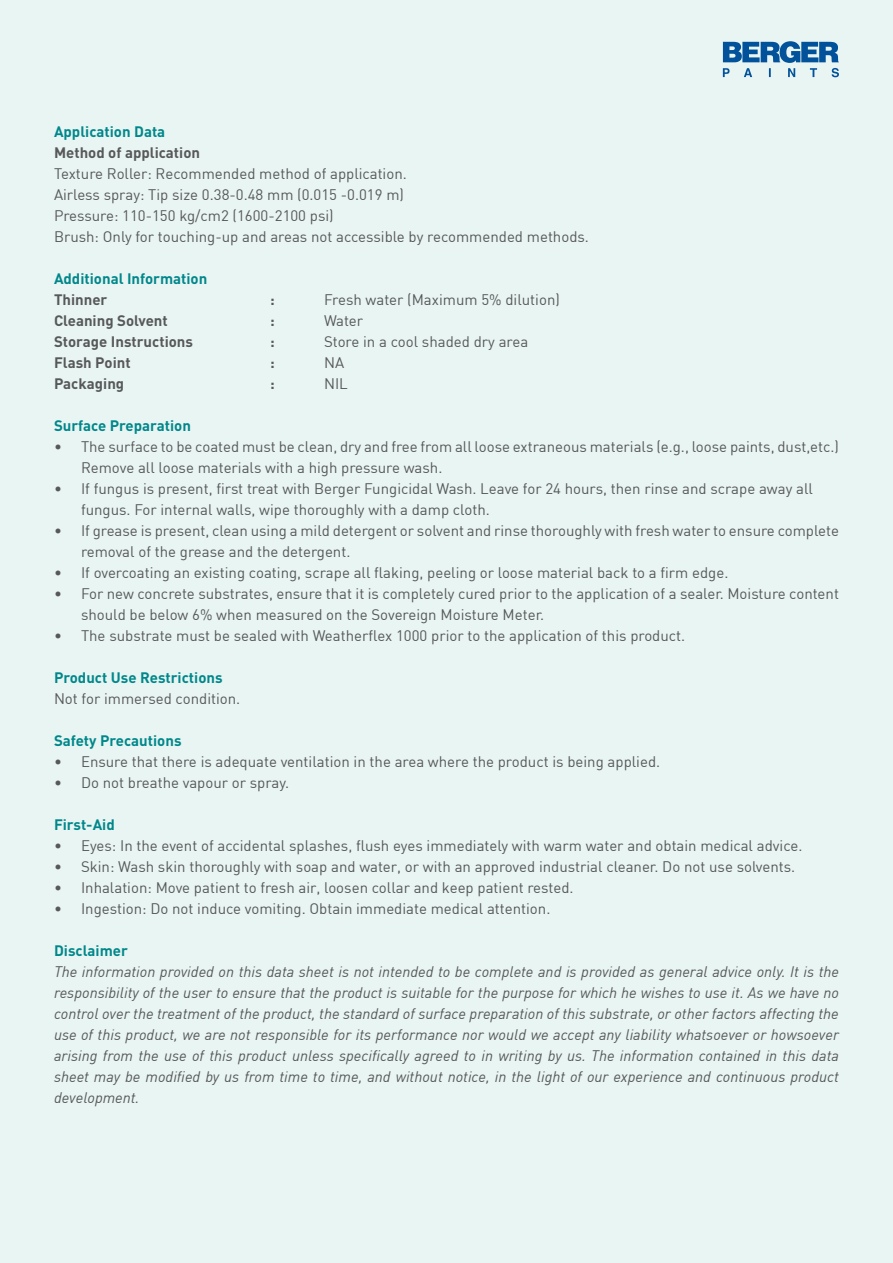
<style>
.page{position:relative;width:893px;height:1263px;background:#e9f5f2}
.page>*{position:absolute;margin:0;border:0;box-sizing:border-box;transform-origin:0 0}
.t1{font:15px/21px "DIN";color:#57585a}
.t2{font:italic 15px/21px "DIN";color:#57585a;text-align:justify}
.t3{font:700 15px "DIN";color:#00878b}
.t4{font:700 15px "DIN";color:#57585a}
</style>
<div class="page">
<svg style="left:723px;top:41px;width:116px;height:36px"></svg>
<p class="t3" style="left:54px;top:122px;width:113px">Application Data</p>
<p class="t4" style="left:54px;top:143px;width:148px">Method of application</p>
<p class="t1" style="left:54px;top:163px;width:536px">Texture Roller: Recommended method of application.<br>Airless spray: Tip size 0.38-0.48 mm (0.015 -0.019 m)<br>Pressure: 110-150 kg/cm2 (1600-2100 psi)<br>Brush: Only for touching-up and areas not accessible by recommended methods.</p>
<p class="t3" style="left:54px;top:269px;width:155px">Additional Information</p>
<p class="t4" style="left:54px;top:290px;width:55px">Thinner</p>
<p class="t4" style="left:270px;top:290px;width:6px">:</p>
<p class="t1" style="left:324px;top:289px;width:237px">Fresh water (Maximum 5% dilution)</p>
<p class="t4" style="left:54px;top:311px;width:115px">Cleaning Solvent</p>
<p class="t4" style="left:270px;top:311px;width:6px">:</p>
<p class="t1" style="left:324px;top:310px;width:41px">Water</p>
<p class="t4" style="left:54px;top:332px;width:141px">Storage Instructions</p>
<p class="t4" style="left:270px;top:332px;width:6px">:</p>
<p class="t1" style="left:324px;top:331px;width:206px">Store in a cool shaded dry area</p>
<p class="t4" style="left:54px;top:353px;width:78px">Flash Point</p>
<p class="t4" style="left:270px;top:353px;width:6px">:</p>
<p class="t1" style="left:324px;top:352px;width:22px">NA</p>
<p class="t4" style="left:54px;top:374px;width:72px">Packaging</p>
<p class="t4" style="left:270px;top:374px;width:6px">:</p>
<p class="t1" style="left:324px;top:373px;width:25px">NIL</p>
<p class="t3" style="left:54px;top:416px;width:139px">Surface Preparation</p>
<p class="t1" style="left:81px;top:436px;width:759px;text-indent:-27px">• The surface to be coated must be clean, dry and free from all loose extraneous materials (e.g., loose paints, dust,etc.)<br>Remove all loose materials with a high pressure wash.</p>
<p class="t1" style="left:81px;top:478px;width:733px;text-indent:-27px">• If fungus is present, first treat with Berger Fungicidal Wash. Leave for 24 hours, then rinse and scrape away all fungus. For internal walls, wipe thoroughly with a damp cloth.</p>
<p class="t1" style="left:81px;top:520px;width:759px;text-indent:-27px">• If grease is present, clean using a mild detergent or solvent and rinse thoroughly with fresh water to ensure complete removal of the grease and the detergent.</p>
<p class="t1" style="left:54px;top:562px;width:676px">• If overcoating an existing coating, scrape all flaking, peeling or loose material back to a firm edge.</p>
<p class="t1" style="left:81px;top:583px;width:759px;text-indent:-27px">• For new concrete substrates, ensure that it is completely cured prior to the application of a sealer. Moisture content should be below 6% when measured on the Sovereign Moisture Meter.</p>
<p class="t1" style="left:54px;top:625px;width:633px">• The substrate must be sealed with Weatherflex 1000 prior to the application of this product.</p>
<p class="t3" style="left:54px;top:668px;width:170px">Product Use Restrictions</p>
<p class="t1" style="left:54px;top:688px;width:188px">Not for immersed condition.</p>
<p class="t3" style="left:54px;top:731px;width:129px">Safety Precautions</p>
<p class="t1" style="left:54px;top:751px;width:608px">• Ensure that there is adequate ventilation in the area where the product is being applied.</p>
<p class="t1" style="left:54px;top:772px;width:237px">• Do not breathe vapour or spray.</p>
<p class="t3" style="left:54px;top:815px;width:62px">First-Aid</p>
<p class="t1" style="left:54px;top:835px;width:750px">• Eyes: In the event of accidental splashes, flush eyes immediately with warm water and obtain medical advice.</p>
<p class="t1" style="left:54px;top:856px;width:743px">• Skin: Wash skin thoroughly with soap and water, or with an approved industrial cleaner. Do not use solvents.</p>
<p class="t1" style="left:54px;top:877px;width:521px">• Inhalation: Move patient to fresh air, loosen collar and keep patient rested.</p>
<p class="t1" style="left:54px;top:898px;width:498px">• Ingestion: Do not induce vomiting. Obtain immediate medical attention.</p>
<p class="t3" style="left:54px;top:941px;width:75px">Disclaimer</p>
<p class="t2" style="left:54px;top:961px;width:787px">The information provided on this data sheet is not intended to be complete and is provided as general advice only. It is the responsibility of the user to ensure that the product is suitable for the purpose for which he wishes to use it. As we have no control over the treatment of the product, the standard of surface preparation of this substrate, or other factors affecting the use of this product, we are not responsible for its performance nor would we accept any liability whatsoever or howsoever arising from the use of this product unless specifically agreed to in writing by us. The information contained in this data sheet may be modified by us from time to time, and without notice, in the light of our experience and continuous product development.</p>
</div>
